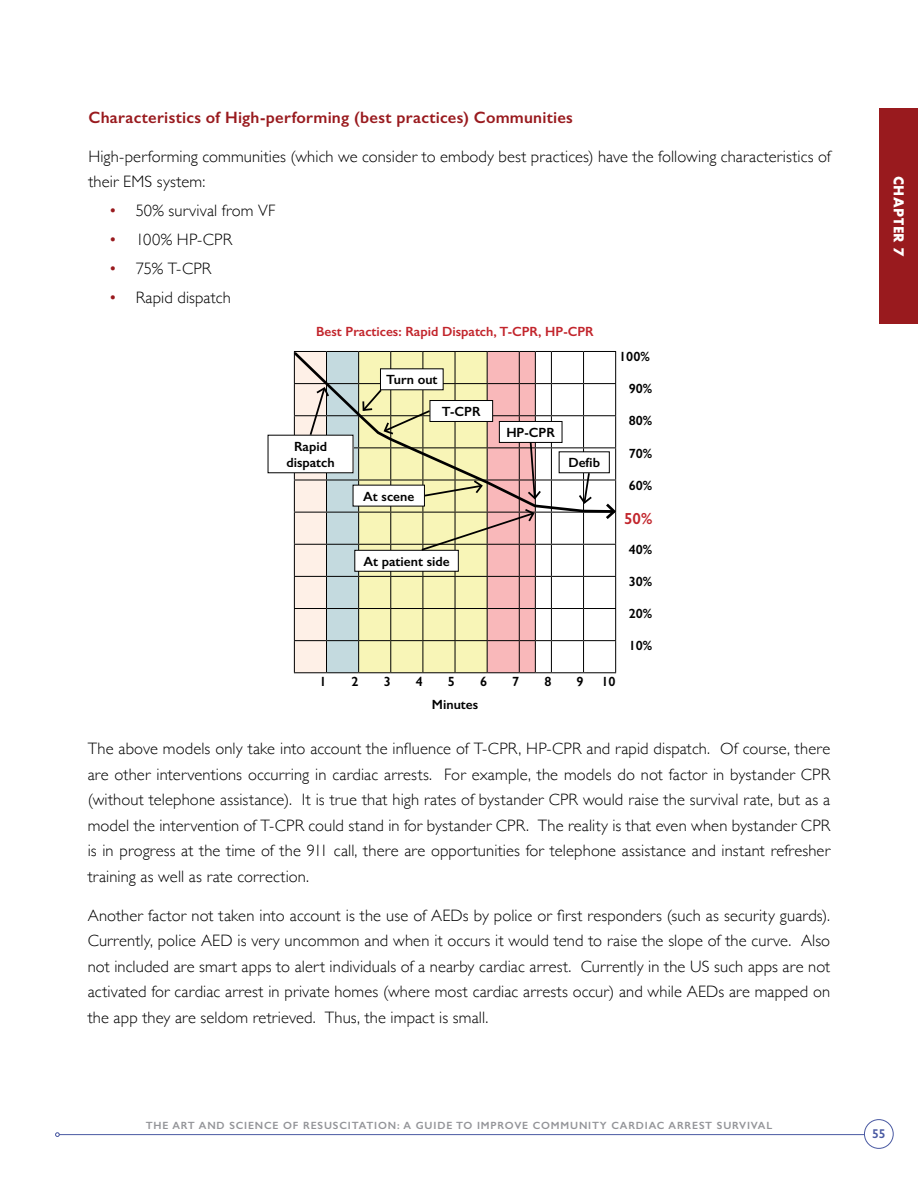
<style>
.page{position:relative;width:918px;height:1188px;background:#fff}
.page>*{position:absolute;margin:0;border:0;box-sizing:border-box;transform-origin:0 0}
.t1{font:300 16.5px/25.5px "Gill Sans";letter-spacing:.01em;color:#000;text-align:justify}
.t2{font:600 16.5px "Gill Sans";letter-spacing:.015em;color:#991a1e}
.t3{font:600 16.05px "Gill Sans";color:#c2252c}
.t4{font:700 15px "Futura PT";letter-spacing:.04em;color:#fff}
.t5{font:600 13.35px/16px "Gill Sans";color:#000;text-align:center}
.t6{font:600 13.35px "Gill Sans";color:#c2252c}
.t7{font:600 12.75px "Gill Sans";color:#4959a2}
.t8{font:600 10.5px "Gill Sans";letter-spacing:.08em;color:#939498}
.s1{color:#991a1e}
</style>
<div class="page">
<hr style="left:59px;top:1134px;width:805px;height:1px;background:#4959a2">
<svg style="left:55px;top:1132px;width:5px;height:5px"></svg>
<div style="left:864px;top:1119px;width:30px;height:30px;border:1px solid #4959a2;border-radius:50%"></div>
<div style="left:879px;top:108px;width:39px;height:216px;background:#991a1e"></div>
<hr style="left:551px;top:513px;width:1px;height:31px;background:#000">
<hr style="left:583px;top:513px;width:1px;height:31px;background:#000">
<hr style="left:615px;top:513px;width:1px;height:31px;background:#000">
<hr style="left:551px;top:544px;width:33px;height:1px;background:#000">
<hr style="left:551px;top:545px;width:1px;height:31px;background:#000">
<hr style="left:584px;top:544px;width:32px;height:1px;background:#000">
<hr style="left:583px;top:545px;width:1px;height:31px;background:#000">
<hr style="left:615px;top:545px;width:1px;height:31px;background:#000">
<hr style="left:551px;top:576px;width:33px;height:1px;background:#000">
<hr style="left:551px;top:577px;width:1px;height:31px;background:#000">
<hr style="left:584px;top:576px;width:32px;height:1px;background:#000">
<hr style="left:583px;top:577px;width:1px;height:31px;background:#000">
<hr style="left:615px;top:577px;width:1px;height:31px;background:#000">
<hr style="left:551px;top:608px;width:33px;height:1px;background:#000">
<hr style="left:551px;top:609px;width:1px;height:31px;background:#000">
<hr style="left:584px;top:608px;width:32px;height:1px;background:#000">
<hr style="left:583px;top:609px;width:1px;height:31px;background:#000">
<hr style="left:615px;top:609px;width:1px;height:31px;background:#000">
<hr style="left:551px;top:640px;width:33px;height:1px;background:#000">
<hr style="left:551px;top:641px;width:1px;height:31px;background:#000">
<hr style="left:584px;top:640px;width:32px;height:1px;background:#000">
<hr style="left:583px;top:641px;width:1px;height:31px;background:#000">
<hr style="left:615px;top:641px;width:1px;height:31px;background:#000">
<hr style="left:551px;top:672px;width:33px;height:1px;background:#000">
<hr style="left:584px;top:672px;width:32px;height:1px;background:#000">
<svg style="left:291px;top:351px;width:326px;height:163px"></svg>
<svg style="left:603px;top:501px;width:14px;height:21px"></svg>
<div style="left:268px;top:435px;width:85px;height:38px;background:#fff"></div>
<div style="left:499px;top:421px;width:63px;height:21px;background:#fff"></div>
<div style="left:499px;top:421px;width:63px;height:22px;border:1px solid #000"></div>
<div style="left:559px;top:452px;width:50px;height:21px;background:#fff"></div>
<svg style="left:294px;top:351px;width:257px;height:322px"></svg>
<svg style="left:577px;top:472px;width:17px;height:33px"></svg>
<p class="t2" style="left:88px;top:107px;width:486px">Characteristics of High-performing (best practices) Communities</p>
<p class="t1" style="left:88px;top:143px;width:744px">High-performing communities (which we consider to embody best practices) have the following characteristics of their EMS system:</p>
<p class="t1" style="left:109px;top:197px;width:168px"><span class="s1">•</span> 50% survival from VF</p>
<p class="t1" style="left:109px;top:226px;width:125px"><span class="s1">•</span> 100% HP-CPR</p>
<p class="t1" style="left:109px;top:255px;width:104px"><span class="s1">•</span> 75% T-CPR</p>
<p class="t1" style="left:109px;top:284px;width:124px"><span class="s1">•</span> Rapid dispatch</p>
<p class="t6" style="left:316px;top:324px;width:279px">Best Practices: Rapid Dispatch, T-CPR, HP-CPR</p>
<p class="t5" style="left:386px;top:372px;width:53px">Turn out</p>
<p class="t5" style="left:286px;top:438px;width:50px">Rapid dispatch</p>
<p class="t5" style="left:442px;top:403px;width:40px">T-CPR</p>
<p class="t5" style="left:363px;top:488px;width:53px">At scene</p>
<p class="t5" style="left:363px;top:553px;width:88px">At patient side</p>
<p class="t5" style="left:506px;top:424px;width:50px">HP-CPR</p>
<p class="t5" style="left:568px;top:455px;width:33px">Defib</p>
<p class="t5" style="left:619px;top:349px;width:32px">100%</p>
<p class="t5" style="left:629px;top:381px;width:25px">90%</p>
<p class="t5" style="left:629px;top:413px;width:25px">80%</p>
<p class="t5" style="left:629px;top:445px;width:25px">70%</p>
<p class="t5" style="left:629px;top:477px;width:25px">60%</p>
<p class="t3" style="left:624px;top:509px;width:30px">50%</p>
<p class="t5" style="left:629px;top:541px;width:25px">40%</p>
<p class="t5" style="left:629px;top:573px;width:25px">30%</p>
<p class="t5" style="left:629px;top:606px;width:25px">20%</p>
<p class="t5" style="left:629px;top:638px;width:25px">10%</p>
<p class="t5" style="left:319px;top:673px;width:9px">1</p>
<p class="t5" style="left:352px;top:673px;width:9px">2</p>
<p class="t5" style="left:384px;top:673px;width:9px">3</p>
<p class="t5" style="left:416px;top:673px;width:9px">4</p>
<p class="t5" style="left:448px;top:673px;width:9px">5</p>
<p class="t5" style="left:480px;top:673px;width:9px">6</p>
<p class="t5" style="left:512px;top:673px;width:9px">7</p>
<p class="t5" style="left:544px;top:673px;width:9px">8</p>
<p class="t5" style="left:576px;top:673px;width:9px">9</p>
<p class="t5" style="left:602px;top:673px;width:16px">10</p>
<p class="t5" style="left:432px;top:697px;width:48px">Minutes</p>
<p class="t1" style="left:88px;top:736px;width:744px">The above models only take into account the influence of T-CPR, HP-CPR and rapid dispatch. Of course, there are other interventions occurring in cardiac arrests. For example, the models do not factor in bystander CPR (without telephone assistance). It is true that high rates of bystander CPR would raise the survival rate, but as a model the intervention of T-CPR could stand in for bystander CPR. The reality is that even when bystander CPR is in progress at the time of the 911 call, there are opportunities for telephone assistance and instant refresher training as well as rate correction.</p>
<p class="t1" style="left:88px;top:902px;width:744px">Another factor not taken into account is the use of AEDs by police or first responders (such as security guards).<br>Currently, police AED is very uncommon and when it occurs it would tend to raise the slope of the curve. Also not included are smart apps to alert individuals of a nearby cardiac arrest. Currently in the US such apps are not activated for cardiac arrest in private homes (where most cardiac arrests occur) and while AEDs are mapped on the app they are seldom retrieved. Thus, the impact is small.</p>
<p class="t8" style="left:146px;top:1119px;width:628px">THE ART AND SCIENCE OF RESUSCITATION: A GUIDE TO IMPROVE COMMUNITY CARDIAC ARREST SURVIVAL</p>
<p class="t4" style="left:908px;top:176px;width:83px;rotate:90deg">CHAPTER 7</p>
<p class="t7" style="left:872px;top:1126px;width:15px">55</p>
</div>
